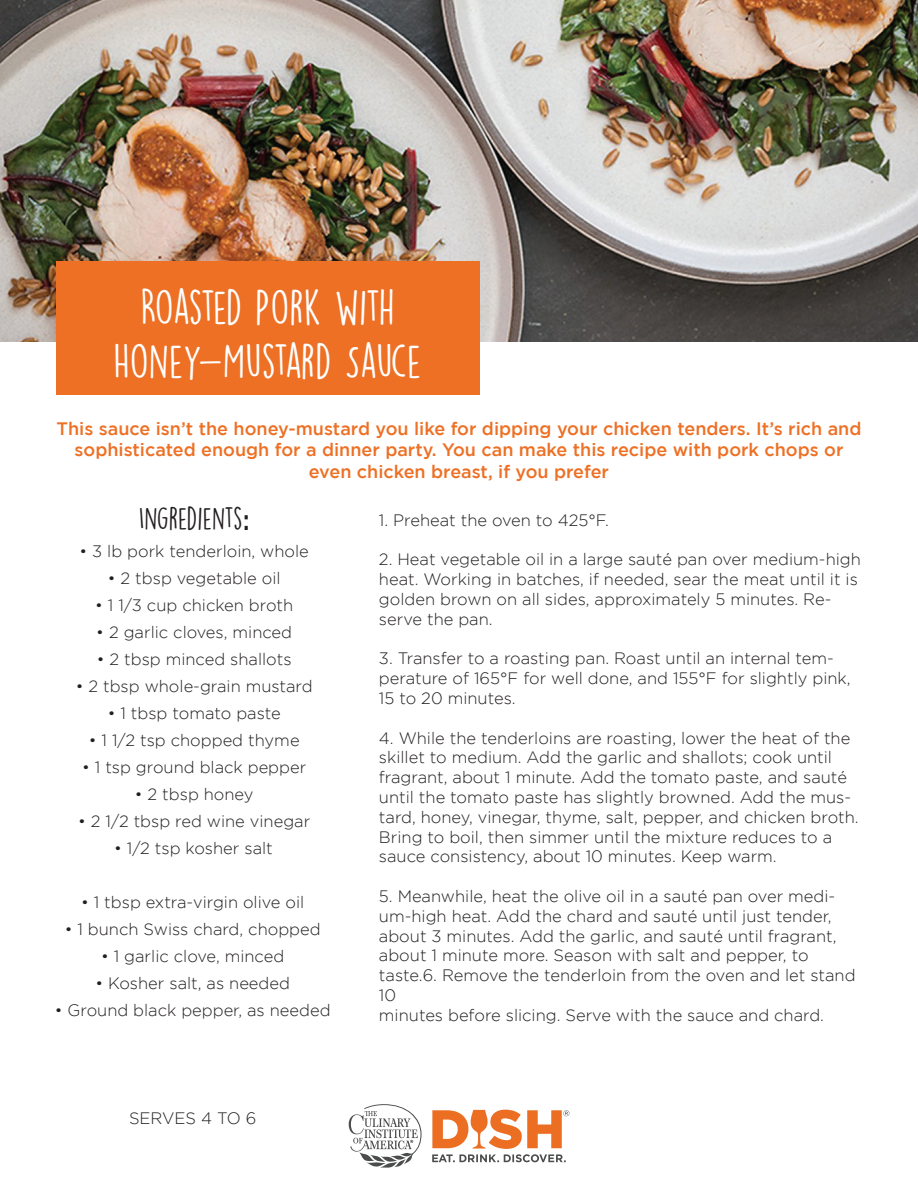
<style>
.page{position:relative;width:918px;height:1188px;background:#fff}
.page>*{position:absolute;margin:0;border:0;box-sizing:border-box;transform-origin:0 0}
.t1{font:43.5px/54px "DK Lemon Yellow Sun";letter-spacing:-.015em;color:#fff;text-align:center}
.t2{font:28.5px "DK Lemon Yellow Sun";color:#231f20}
.t3{font:500 18px/21.6px "Gotham";color:#ed7025;text-align:center}
.t4{font:300 16.5px/19.8px "Gotham";color:#231f20}
.s1{font-family:"Raleway";font-weight:700}
</style>
<div class="page">
<img style="left:0;top:0;width:918px;height:341px">
<div style="left:56px;top:261px;width:424px;height:134px;background:#ed7025"></div>
<svg style="left:349px;top:1104px;width:73px;height:64px"></svg>
<svg style="left:432px;top:1110px;width:137px;height:52px"></svg>
<h1 class="t1" style="left:114px;top:280px;width:310px">ROASTED PORK WITH<br>HONEY-MUSTARD SAUCE</h1>
<p class="t3" style="left:57px;top:417px;width:806px">This sauce isn’t the honey-mustard you like for dipping your chicken tenders. It’s rich and sophisticated enough for a dinner party. You can make this recipe with pork chops or even chicken breast, if you prefer</p>
<h2 class="t2" style="left:139px;top:501px;width:112px">INGREDIENTS<span class="s1">:</span></h2>
<p class="t4" style="left:80px;top:541px;width:231px">• 3 lb pork tenderloin, whole</p>
<p class="t4" style="left:108px;top:568px;width:174px">• 2 tbsp vegetable oil</p>
<p class="t4" style="left:95px;top:595px;width:200px">• 1 1/3 cup chicken broth</p>
<p class="t4" style="left:96px;top:622px;width:197px">• 2 garlic cloves, minced</p>
<p class="t4" style="left:97px;top:649px;width:196px">• 2 tbsp minced shallots</p>
<p class="t4" style="left:76px;top:676px;width:238px">• 2 tbsp whole-grain mustard</p>
<p class="t4" style="left:108px;top:703px;width:174px">• 1 tbsp tomato paste</p>
<p class="t4" style="left:89px;top:730px;width:212px">• 1 1/2 tsp chopped thyme</p>
<p class="t4" style="left:82px;top:757px;width:226px">• 1 tsp ground black pepper</p>
<p class="t4" style="left:135px;top:784px;width:120px">• 2 tbsp honey</p>
<p class="t4" style="left:78px;top:811px;width:234px">• 2 1/2 tbsp red wine vinegar</p>
<p class="t4" style="left:114px;top:838px;width:160px">• 1/2 tsp kosher salt</p>
<p class="t4" style="left:81px;top:892px;width:225px">• 1 tbsp extra-virgin olive oil</p>
<p class="t4" style="left:65px;top:919px;width:257px">• 1 bunch Swiss chard, chopped</p>
<p class="t4" style="left:101px;top:946px;width:185px">• 1 garlic clove, minced</p>
<p class="t4" style="left:95px;top:973px;width:196px">• Kosher salt, as needed</p>
<p class="t4" style="left:55px;top:1000px;width:277px">• Ground black pepper, as needed</p>
<p class="t4" style="left:129px;top:1108px;width:129px">SERVES 4 TO 6</p>
<p class="t4" style="left:379px;top:510px;width:231px">1. Preheat the oven to 425°F.</p>
<p class="t4" style="left:379px;top:549px;width:483px">2. Heat vegetable oil in a large sauté pan over medium-high heat. Working in batches, if needed, sear the meat until it is golden brown on all sides, approximately 5 minutes. Re&shy;serve the pan.</p>
<p class="t4" style="left:379px;top:648px;width:473px">3. Transfer to a roasting pan. Roast until an internal tem&shy;perature of 165°F for well done, and 155°F for slightly pink,<br>15 to 20 minutes.</p>
<p class="t4" style="left:379px;top:728px;width:481px">4. While the tenderloins are roasting, lower the heat of the skillet to medium. Add the garlic and shallots; cook until fragrant, about 1 minute. Add the tomato paste, and sauté until the tomato paste has slightly browned. Add the mus&shy;tard, honey, vinegar, thyme, salt, pepper, and chicken broth.<br>Bring to boil, then simmer until the mixture reduces to a sauce consistency, about 10 minutes. Keep warm.</p>
<p class="t4" style="left:379px;top:886px;width:478px">5. Meanwhile, heat the olive oil in a sauté pan over medi&shy;um-high heat. Add the chard and sauté until just tender, about 3 minutes. Add the garlic, and sauté until fragrant, about 1 minute more. Season with salt and pepper, to taste.6. Remove the tenderloin from the oven and let stand 10<br>minutes before slicing. Serve with the sauce and chard.</p>
</div>
